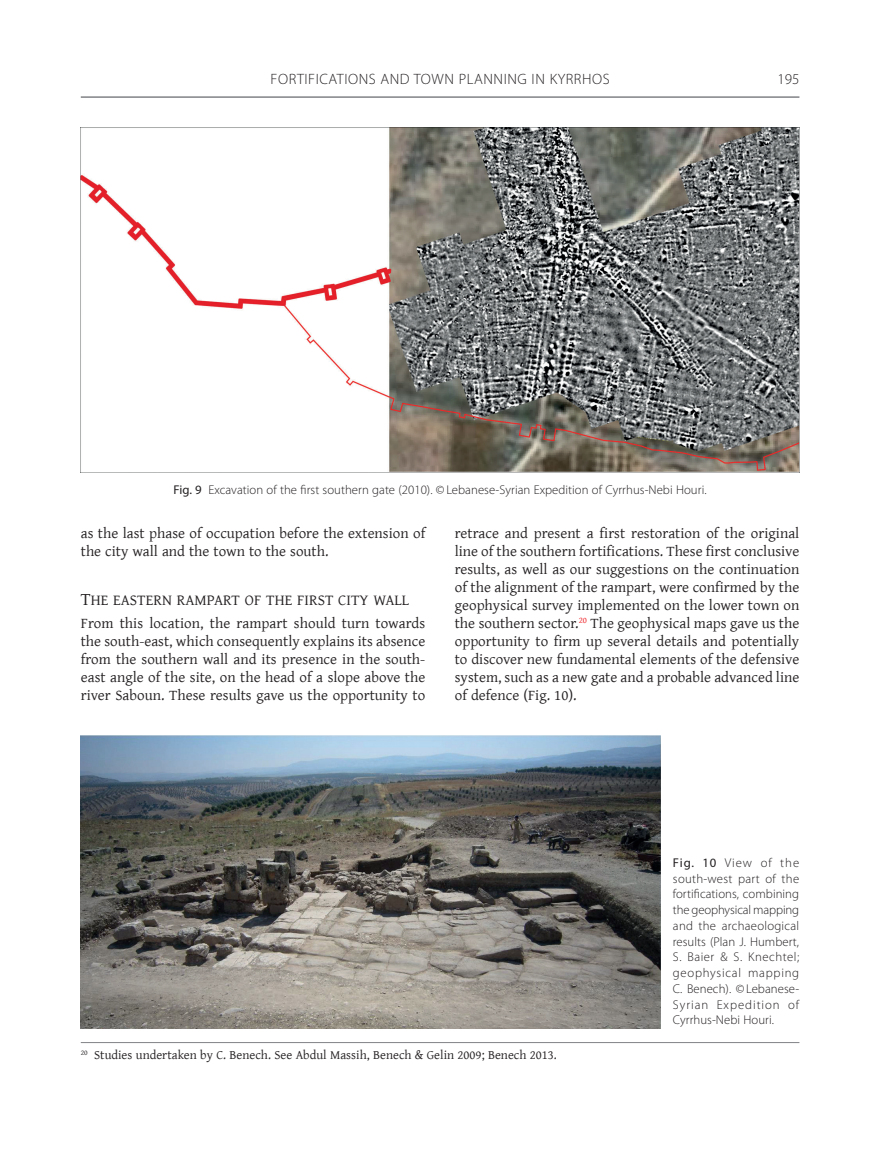
<style>
.page{position:relative;width:893px;height:1170px;background:#fff}
.page>*{position:absolute;margin:0;border:0;box-sizing:border-box;transform-origin:0 0}
.t1{font:15.3px "Gentium SC850";letter-spacing:.005em;color:#231f20}
.t2{font:15px/18px "Gentium";color:#231f20;text-align:justify}
.t3{font:300 15px "Myriad Pro";letter-spacing:.035em;color:#231f20}
.t4{font:300 12.75px/15.8px "Myriad Pro";letter-spacing:.005em;color:#231f20;text-align:justify}
.t5{font:12.75px "Gentium";color:#231f20}
.s1{font-weight:400}
.s2{font-size:18px}
</style>
<div class="page">
<hr style="left:81px;top:96px;width:718px;height:2px;background:#808285">
<hr style="left:81px;top:1042px;width:718px;height:1px;background:#808285">
<img style="left:81px;top:128px;width:718px;height:344px">
<img style="left:81px;top:735px;width:579px;height:293px">
<p class="t3" style="left:271px;top:70px;width:121px">Fortifications and</p>
<p class="t3" style="left:414px;top:70px;width:63px">Town Planning</p>
<p class="t3" style="left:532px;top:70px;width:78px">in Kyrrhos</p>
<p class="t3" style="left:777px;top:70px;width:24px">195</p>
<p class="t4" style="left:174px;top:481px;width:535px"><span class="s1">Fig. 9</span> Excavation of the first southern gate (2010). ©Lebanese-Syrian Expedition of Cyrrhus-Nebi Houri.</p>
<p class="t2" style="left:81px;top:522px;width:346px">as the last phase of occupation before the extension of the city wall and the town to the south.</p>
<p class="t1" style="left:81px;top:588px;width:330px"><span class="s2">T</span>HE EASTERN RAMPART OF THE FIRST CITY WALL</p>
<p class="t2" style="left:81px;top:612px;width:346px">From this location, the rampart should turn towards the south-east, which consequently explains its absence from the southern wall and its presence in the south&shy;east angle of the site, on the head of a slope above the river Saboun. These results gave us the opportunity to</p>
<p class="t2" style="left:455px;top:522px;width:346px">retrace and present a first restoration of the original line of the southern fortifications. These first conclusive results, as well as our suggestions on the continuation of the alignment of the rampart, were confirmed by the geophysical survey implemented on the lower town on the southern sector.<sup>20</sup> The geophysical maps gave us the opportunity to firm up several details and potentially to discover new fundamental elements of the defensive system, such as a new gate and a probable advanced line of defence (Fig. 10).</p>
<p class="t4" style="left:673px;top:854px;width:128px"><span class="s1">Fig. 10</span> View of the south-west part of the fortifications, combining the geophysical mapping and the archaeological results (Plan J. Humbert, S. Baier &amp; S. Knechtel; geophysical mapping C. Benech). ©Lebanese-Syrian Expedition of Cyrrhus-Nebi Houri.</p>
<p class="t5" style="left:81px;top:1045px;width:477px"><sup>20</sup> Studies undertaken by C. Benech. See Abdul Massih, Benech &amp; Gelin 2009; Benech 2013.</p>
</div>
